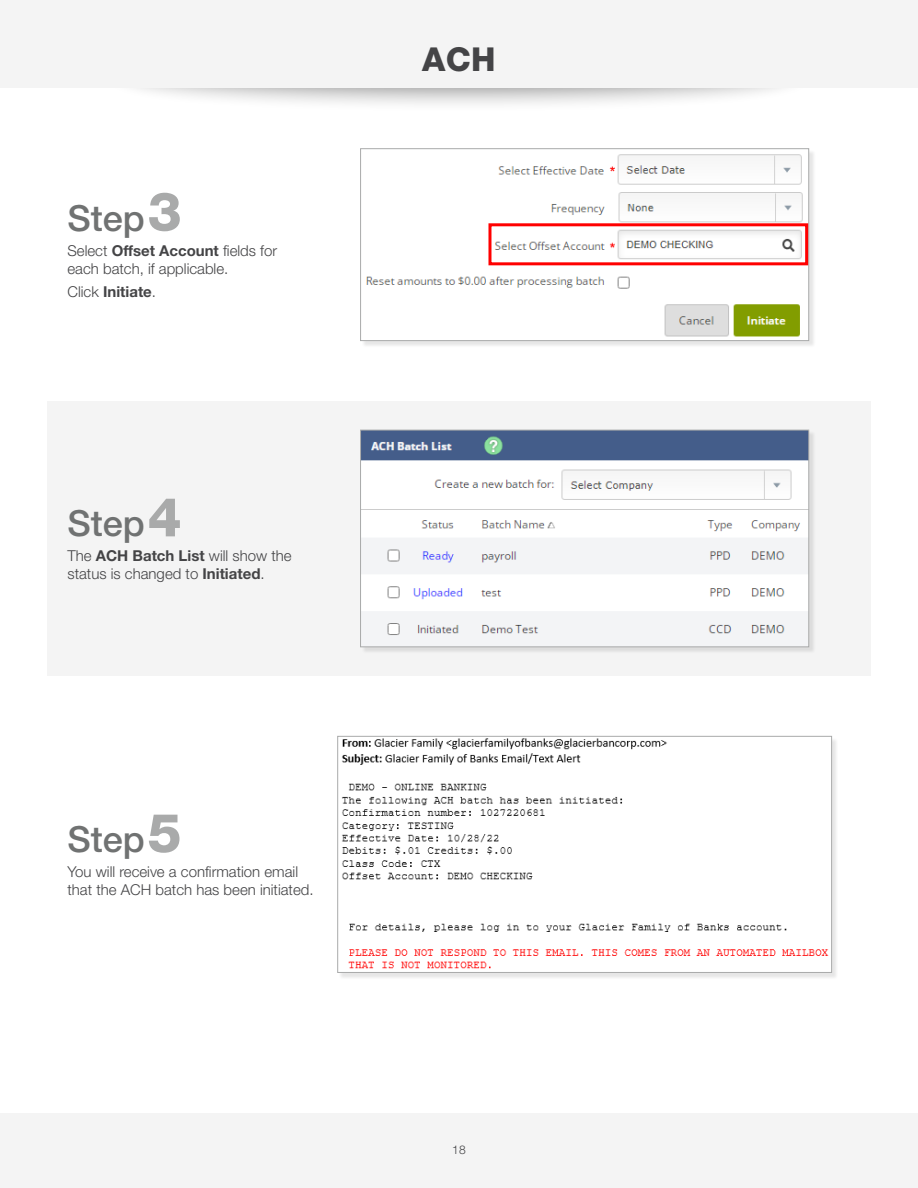
<style>
.page{position:relative;width:918px;height:1188px;background:#fff}
.page>*{position:absolute;margin:0;border:0;box-sizing:border-box;transform-origin:0 0}
.t1{font:500 36px "Helvetica Neue LT Std";color:#707272}
.t2{font:800 33px "Helvetica Neue LT Std";color:#444446}
.t3{font:300 15px/18px "Helvetica Neue LT Std";color:#444446}
.t4{font:700 15px "Helvetica Neue LT Std";color:#444446}
.t5{font:300 12px "Helvetica Neue LT Std";color:#444446}
.s1{font-weight:800;font-size:54px;color:#a9aaaa}
.s2{font-weight:700}
.s3{font-weight:300}
</style>
<div class="page">
<div style="left:0;top:1113px;width:918px;height:75px;background:#f4f4f4"></div>
<div style="left:98px;top:6px;width:722px;height:107px;background:#000;opacity:.4"></div>
<div style="left:0;top:0;width:918px;height:88px;background:#f4f4f4"></div>
<div style="left:47px;top:401px;width:824px;height:275px;background:#f4f4f4"></div>
<div style="left:338px;top:737px;width:501px;height:242px;background:#000;opacity:.1"></div>
<img style="left:340px;top:738px;width:490px;height:233px">
<div style="left:338px;top:736px;width:494px;height:237px;border:1px solid #a9aaaa"></div>
<div style="left:361px;top:431px;width:454px;height:223px;background:#000;opacity:.1"></div>
<img style="left:362px;top:432px;width:445px;height:213px">
<div style="left:360px;top:430px;width:449px;height:217px;border:1px solid #a9aaaa"></div>
<div style="left:361px;top:149px;width:454px;height:198px;background:#000;opacity:.1"></div>
<img style="left:362px;top:150px;width:445px;height:189px">
<div style="left:360px;top:148px;width:449px;height:193px;border:1px solid #a9aaaa"></div>
<div style="left:488px;top:223px;width:320px;height:42px;border:3px solid #f00"></div>
<h1 class="t1" style="left:68px;top:197px;width:116px">Step <span class="s1">3</span></h1>
<p class="t3" style="left:68px;top:241px;width:211px">Select <span class="s2">Offset Account</span> fields for each batch, if applicable.</p>
<p class="t4" style="left:68px;top:282px;width:87px"><span class="s3">Click</span> Initiate<span class="s3">.</span></p>
<h1 class="t1" style="left:68px;top:502px;width:116px">Step <span class="s1">4</span></h1>
<p class="t3" style="left:68px;top:546px;width:226px">The <span class="s2">ACH Batch List</span> will show the status is changed to <span class="s2">Initiated</span>.</p>
<h1 class="t1" style="left:68px;top:818px;width:116px">Step <span class="s1">5</span></h1>
<p class="t3" style="left:68px;top:862px;width:245px">You will receive a confirmation email that the ACH batch has been initiated.</p>
<h2 class="t2" style="left:422px;top:39px;width:75px">ACH</h2>
<p class="t5" style="left:452px;top:1142px;width:15px">18</p>
</div>
